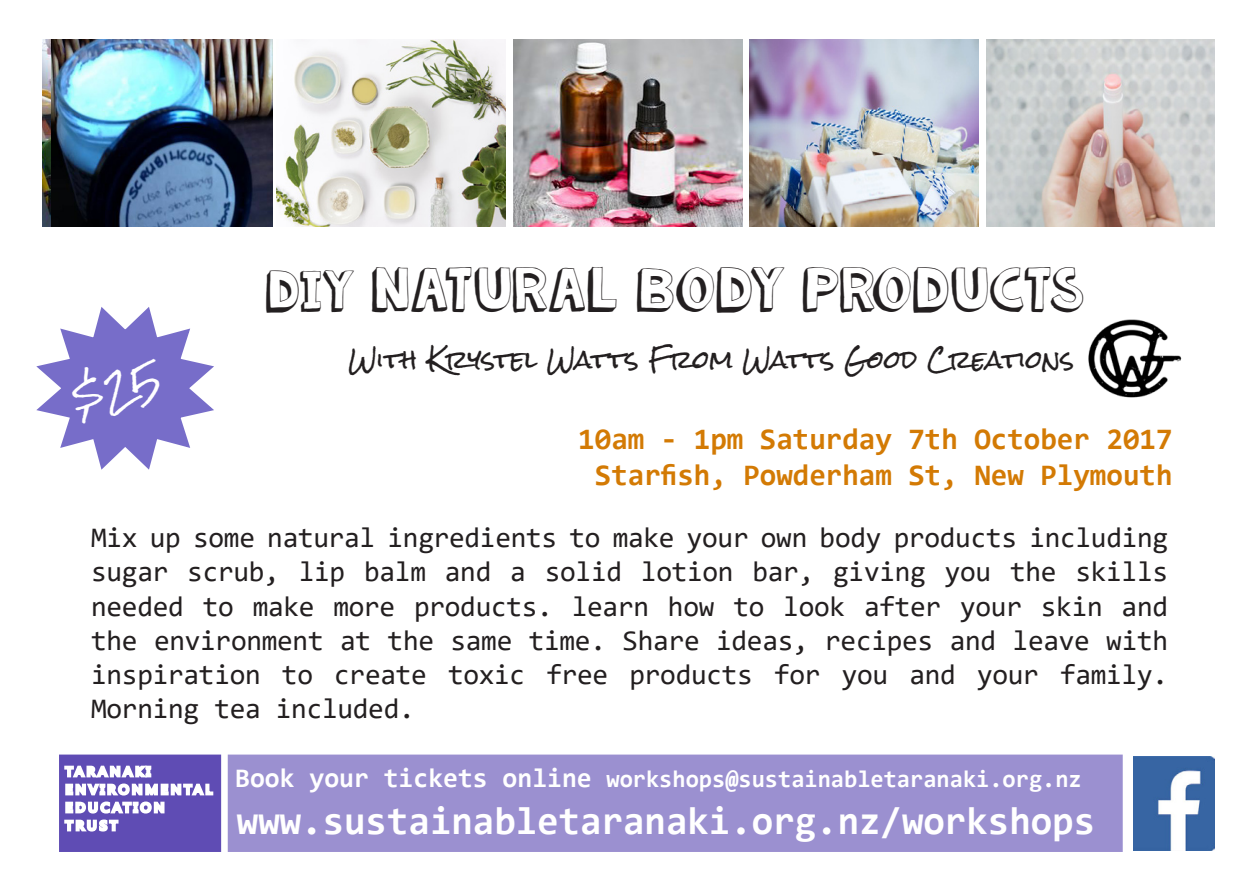
<style>
.page{position:relative;width:1259px;height:893px;background:#fff}
.page>*{position:absolute;margin:0;border:0;box-sizing:border-box;transform-origin:0 0}
.t1{font:42px "KG Summer Sunshine Shadow";color:#231f20}
.t2{font:700 39px "Consolas";color:#fff}
.t3{font:700 30px "Consolas";color:#d37a04}
.t4{font:28.5px/34.2px "Consolas";letter-spacing:-.01em;color:#231f20;text-align:justify}
.t5{font:700 24px "Consolas";color:#fff}
.t6{font:24px "Rock Salt";color:#231f20}
.s1{font-size:39px}
.s2{font-size:27px}
</style>
<div class="page">
<div style="left:228px;top:754px;width:894px;height:98px;background:#9b90d0"></div>
<img style="left:514px;top:40px;width:228px;height:186px">
<img style="left:750px;top:40px;width:228px;height:186px">
<img style="left:43px;top:40px;width:9px;height:186px">
<img style="left:277px;top:40px;width:228px;height:186px">
<img style="left:986px;top:40px;width:228px;height:186px">
<img style="left:1133px;top:756px;width:81px;height:94px">
<img style="left:52px;top:40px;width:220px;height:186px">
<div style="left:59px;top:754px;width:162px;height:98px;background:#5f4cb4"></div>
<svg style="left:63px;top:754px;width:152px;height:78px"></svg>
<img style="left:1088px;top:319px;width:94px;height:79px">
<svg style="left:36px;top:307px;width:178px;height:163px"></svg>
<p class="t1" style="left:265px;top:273px;width:820px"><span class="s1">DIY</span> NATURAL BODY PRODUCTS</p>
<p class="t6" style="left:349px;top:347px;width:727px">With Krystel Watts From Watts Good Creations</p>
<p class="t3" style="left:578px;top:420px;width:595px">10am - 1pm Saturday 7th October 2017</p>
<p class="t3" style="left:595px;top:456px;width:579px">Starfish, Powderham St, New Plymouth</p>
<p class="t4" style="left:91px;top:520px;width:1078px">Mix up some natural ingredients to make your own body products including sugar scrub, lip balm and a solid lotion bar, giving you the skills needed to make more products. learn how to look after your skin and the environment at the same time. Share ideas, recipes and leave with inspiration to create toxic free products for you and your family.<br>Morning tea included.</p>
<p class="t5" style="left:235px;top:764px;width:848px"><span class="s2">Book your tickets online</span> workshops@sustainabletaranaki.org.nz</p>
<p class="t2" style="left:237px;top:796px;width:859px">www.sustainabletaranaki.org.nz/workshops</p>
</div>
